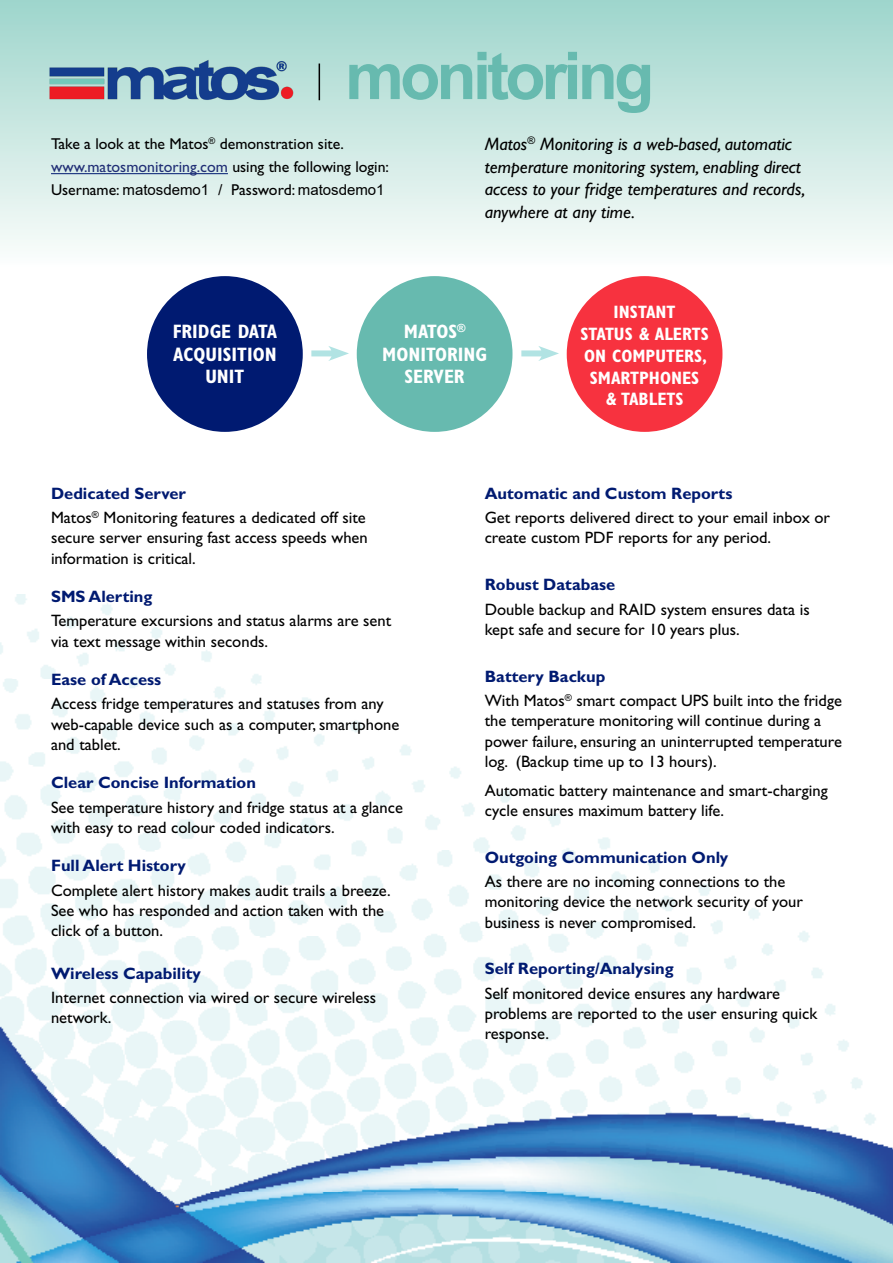
<style>
.page{position:relative;width:893px;height:1263px;background:#fff}
.page>*{position:absolute;margin:0;border:0;box-sizing:border-box;transform-origin:0 0}
.t1{font:700 66px "Arial";letter-spacing:-.06em;color:#67baaf}
.t2{font:700 condensed 19.5px/22.5px "Gill Sans Std";color:#fff;text-align:center}
.t3{font:italic 18px/22.5px "Gill Sans Std";color:#000}
.t4{font:700 condensed 18px/21.8px "Gill Sans Std";color:#fff;text-align:center}
.t5{font:16.5px/20.2px "Gill Sans Std";color:#000}
.t6{font:700 16.5px "Gill Sans Std";color:#001a71}
.t7{font:15.75px/23.1px "Gill Sans Std";color:#000}
.t8{font:15px "Arial";color:#000}
.s1{color:#212f76}
.s2{font-family:"Gill Sans Std";font-size:15.75px}
.s3{font-weight:700;color:#001a71}
</style>
<div class="page">
<div style="left:357px;top:276px;width:155px;height:156px;background:#67baaf;border-radius:50%"></div>
<div style="left:147px;top:276px;width:156px;height:156px;background:#001a71;border-radius:50%"></div>
<div style="left:567px;top:276px;width:155px;height:156px;background:#f7323f;border-radius:50%"></div>
<div style="left:311px;top:350px;width:25px;height:6px;background:#b1e3e3"></div>
<svg style="left:328px;top:346px;width:21px;height:15px"></svg>
<div style="left:521px;top:350px;width:25px;height:6px;background:#b1e3e3"></div>
<svg style="left:538px;top:346px;width:21px;height:15px"></svg>
<img style="left:1px;top:594px;width:892px;height:669px">
<div style="left:0;top:0;width:893px;height:268px;background:linear-gradient(to bottom,#9dd5cb,#fcfdfb)"></div>
<hr style="left:51px;top:173px;width:177px;height:1px;background:#001a71">
<img style="left:44px;top:57px;width:255px;height:51px">
<hr style="left:319px;top:64px;width:1px;height:36px;background:#000">
<h1 class="t1" style="left:345px;top:29px;width:311px">monitoring</h1>
<p class="t7" style="left:51px;top:132px;width:340px">Take a look at the Matos<sup>®</sup> demonstration site. <span class="s1">www.matosmonitoring.com</span> using the following login:</p>
<p class="t8" style="left:51px;top:180px;width:335px"><span class="s2">Username:</span> matosdemo1 <span class="s2">/ Password:</span> matosdemo1</p>
<p class="t3" style="left:485px;top:133px;width:322px">Matos<sup>®</sup> Monitoring is a web-based, automatic temperature monitoring system, enabling direct access to your fridge temperatures and records, anywhere at any time.</p>
<p class="t2" style="left:173px;top:320px;width:106px">FRIDGE DATA<br>ACQUISITION<br>UNIT</p>
<p class="t2" style="left:382px;top:320px;width:106px">MATOS<sup>®<br></sup>MONITORING<br>SERVER</p>
<p class="t4" style="left:580px;top:301px;width:130px">INSTANT<br>STATUS &amp; ALERTS<br>ON COMPUTERS,<br>SMARTPHONES<br>&amp; TABLETS</p>
<p class="t5" style="left:51px;top:481px;width:316px;line-height:24.5px"><span class="s3">Dedicated Server<br></span>Matos<sup>®</sup> Monitoring features a dedicated off site</p>
<p class="t5" style="left:51px;top:528px;width:318px">secure server ensuring fast access speeds when information is critical.</p>
<p class="t6" style="left:51px;top:586px;width:103px">SMS Alerting</p>
<p class="t5" style="left:51px;top:611px;width:342px">Temperature excursions and status alarms are sent via text message within seconds.</p>
<p class="t6" style="left:51px;top:669px;width:112px">Ease of Access</p>
<p class="t5" style="left:51px;top:694px;width:350px">Access fridge temperatures and statuses from any web-capable device such as a computer, smartphone and tablet.</p>
<p class="t6" style="left:51px;top:773px;width:206px">Clear Concise Information</p>
<p class="t5" style="left:51px;top:797px;width:353px">See temperature history and fridge status at a glance with easy to read colour coded indicators.</p>
<p class="t6" style="left:51px;top:856px;width:137px">Full Alert History</p>
<p class="t5" style="left:51px;top:880px;width:341px">Complete alert history makes audit trails a breeze.<br>See who has responded and action taken with the click of a button.</p>
<p class="t6" style="left:51px;top:963px;width:151px">Wireless Capability</p>
<p class="t5" style="left:51px;top:987px;width:327px">Internet connection via wired or secure wireless network.</p>
<p class="t6" style="left:485px;top:483px;width:249px">Automatic and Custom Reports</p>
<p class="t5" style="left:485px;top:508px;width:347px">Get reports delivered direct to your email inbox or create custom PDF reports for any period.</p>
<p class="t6" style="left:485px;top:575px;width:132px">Robust Database</p>
<p class="t5" style="left:485px;top:599px;width:326px">Double backup and RAID system ensures data is kept safe and secure for 10 years plus.</p>
<p class="t5" style="left:485px;top:664px;width:359px;line-height:24.5px"><span class="s3">Battery Backup<br></span>With Matos<sup>®</sup> smart compact UPS built into the fridge</p>
<p class="t5" style="left:485px;top:711px;width:359px">the temperature monitoring will continue during a power failure, ensuring an uninterrupted temperature log. (Backup time up to 13 hours).</p>
<p class="t5" style="left:485px;top:780px;width:344px">Automatic battery maintenance and smart-charging cycle ensures maximum battery life.</p>
<p class="t6" style="left:485px;top:847px;width:245px">Outgoing Communication Only</p>
<p class="t5" style="left:485px;top:872px;width:320px">As there are no incoming connections to the monitoring device the network security of your business is never compromised.</p>
<p class="t6" style="left:485px;top:959px;width:190px">Self Reporting/Analysing</p>
<p class="t5" style="left:485px;top:983px;width:334px">Self monitored device ensures any hardware problems are reported to the user ensuring quick response.</p>
</div>
